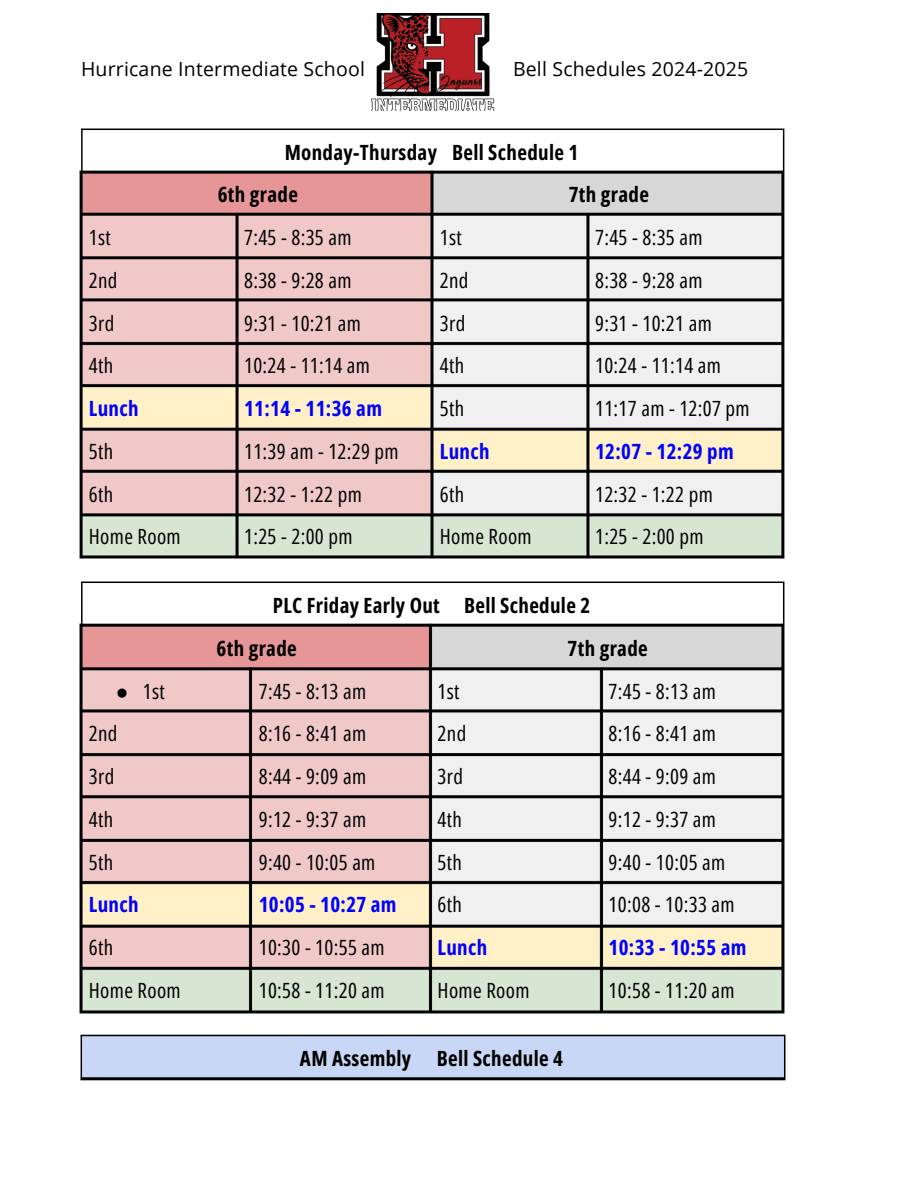
<style>
.page{position:relative;width:918px;height:1188px;background:#fff}
.page>*{position:absolute;margin:0;border:0;box-sizing:border-box;transform-origin:0 0}
.t1{font:21px "Open Sans Condensed";letter-spacing:.015em;color:#000}
.t2{font:700 21px "Open Sans Condensed";letter-spacing:.015em;color:#000}
.t3{font:700 21px "Open Sans Condensed";letter-spacing:.015em;color:#00f}
.t4{font:21px "Arimo";color:#000}
.t5{font:19.5px "Open Sans";letter-spacing:.01em;color:#000}
</style>
<div class="page">
<img style="left:371px;top:14px;width:124px;height:96px">
<img style="left:79px;top:128px;width:706px;height:431px">
<img style="left:79px;top:581px;width:706px;height:433px">
<img style="left:80px;top:1034px;width:706px;height:47px">
<p class="t5" style="left:81px;top:55px;width:285px">Hurricane Intermediate School</p>
<p class="t5" style="left:513px;top:55px;width:237px">Bell Schedules 2024-2025</p>
<p class="t2" style="left:285px;top:137px;width:154px">Monday-Thursday</p>
<p class="t2" style="left:452px;top:137px;width:128px">Bell Schedule 1</p>
<p class="t1" style="left:89px;top:223px;width:23px">1st</p>
<h1 class="t1" style="left:89px;top:266px;width:30px">2nd</h1>
<p class="t2" style="left:218px;top:180px;width:82px">6th grade</p>
<p class="t1" style="left:244px;top:223px;width:109px">7:45 - 8:35 am</p>
<p class="t1" style="left:244px;top:266px;width:109px">8:38 - 9:28 am</p>
<p class="t1" style="left:440px;top:223px;width:23px">1st</p>
<p class="t1" style="left:440px;top:266px;width:30px">2nd</p>
<p class="t2" style="left:569px;top:180px;width:82px">7th grade</p>
<p class="t1" style="left:595px;top:223px;width:109px">7:45 - 8:35 am</p>
<p class="t1" style="left:595px;top:266px;width:109px">8:38 - 9:28 am</p>
<h1 class="t1" style="left:89px;top:308px;width:27px">3rd</h1>
<p class="t1" style="left:244px;top:308px;width:118px">9:31 - 10:21 am</p>
<p class="t1" style="left:440px;top:308px;width:27px">3rd</p>
<h1 class="t1" style="left:595px;top:308px;width:118px">9:31 - 10:21 am</h1>
<p class="t1" style="left:89px;top:351px;width:26px">4th</p>
<p class="t3" style="left:89px;top:394px;width:51px">Lunch</p>
<h1 class="t1" style="left:244px;top:351px;width:127px">10:24 - 11:14 am</h1>
<p class="t3" style="left:244px;top:394px;width:139px">11:14 - 11:36 am</p>
<h1 class="t1" style="left:440px;top:351px;width:26px">4th</h1>
<h1 class="t1" style="left:440px;top:394px;width:26px">5th</h1>
<p class="t1" style="left:595px;top:351px;width:127px">10:24 - 11:14 am</p>
<p class="t1" style="left:595px;top:394px;width:156px">11:17 am - 12:07 pm</p>
<h1 class="t1" style="left:89px;top:437px;width:26px">5th</h1>
<p class="t1" style="left:89px;top:479px;width:26px">6th</p>
<p class="t1" style="left:244px;top:437px;width:156px">11:39 am - 12:29 pm</p>
<h1 class="t1" style="left:244px;top:479px;width:119px">12:32 - 1:22 pm</h1>
<p class="t3" style="left:440px;top:437px;width:51px">Lunch</p>
<h1 class="t1" style="left:440px;top:479px;width:26px">6th</h1>
<p class="t3" style="left:595px;top:437px;width:140px">12:07 - 12:29 pm</p>
<p class="t1" style="left:595px;top:479px;width:119px">12:32 - 1:22 pm</p>
<p class="t1" style="left:89px;top:522px;width:93px">Home Room</p>
<p class="t1" style="left:244px;top:522px;width:110px">1:25 - 2:00 pm</p>
<p class="t1" style="left:440px;top:522px;width:93px">Home Room</p>
<p class="t1" style="left:595px;top:522px;width:110px">1:25 - 2:00 pm</p>
<p class="t2" style="left:273px;top:591px;width:169px">PLC Friday Early Out</p>
<p class="t2" style="left:217px;top:633px;width:82px">6th grade</p>
<p class="t2" style="left:464px;top:591px;width:128px">Bell Schedule 2</p>
<p class="t2" style="left:568px;top:633px;width:82px">7th grade</p>
<p class="t4" style="left:116px;top:680px;width:14px">●</p>
<p class="t1" style="left:89px;top:719px;width:30px">2nd</p>
<h1 class="t1" style="left:89px;top:762px;width:27px">3rd</h1>
<p class="t1" style="left:89px;top:804px;width:26px">4th</p>
<p class="t1" style="left:89px;top:847px;width:26px">5th</p>
<p class="t1" style="left:143px;top:676px;width:23px">1st</p>
<p class="t3" style="left:89px;top:890px;width:51px">Lunch</p>
<p class="t1" style="left:259px;top:676px;width:109px">7:45 - 8:13 am</p>
<p class="t1" style="left:259px;top:719px;width:109px">8:16 - 8:41 am</p>
<p class="t1" style="left:259px;top:762px;width:109px">8:44 - 9:09 am</p>
<h1 class="t1" style="left:259px;top:804px;width:109px">9:12 - 9:37 am</h1>
<p class="t1" style="left:259px;top:847px;width:118px">9:40 - 10:05 am</p>
<p class="t3" style="left:259px;top:890px;width:139px">10:05 - 10:27 am</p>
<p class="t1" style="left:438px;top:676px;width:23px">1st</p>
<p class="t1" style="left:438px;top:719px;width:30px">2nd</p>
<h1 class="t1" style="left:438px;top:762px;width:27px">3rd</h1>
<h1 class="t1" style="left:438px;top:804px;width:26px">4th</h1>
<p class="t1" style="left:438px;top:847px;width:26px">5th</p>
<p class="t1" style="left:438px;top:890px;width:26px">6th</p>
<h1 class="t1" style="left:89px;top:933px;width:26px">6th</h1>
<p class="t1" style="left:259px;top:933px;width:127px">10:30 - 10:55 am</p>
<p class="t3" style="left:438px;top:933px;width:51px">Lunch</p>
<p class="t1" style="left:609px;top:676px;width:109px">7:45 - 8:13 am</p>
<p class="t1" style="left:609px;top:719px;width:109px">8:16 - 8:41 am</p>
<h1 class="t1" style="left:609px;top:762px;width:109px">8:44 - 9:09 am</h1>
<h1 class="t1" style="left:609px;top:804px;width:109px">9:12 - 9:37 am</h1>
<p class="t1" style="left:609px;top:847px;width:118px">9:40 - 10:05 am</p>
<h1 class="t1" style="left:609px;top:890px;width:127px">10:08 - 10:33 am</h1>
<p class="t3" style="left:609px;top:933px;width:139px">10:33 - 10:55 am</p>
<p class="t1" style="left:89px;top:975px;width:93px">Home Room</p>
<p class="t1" style="left:259px;top:975px;width:127px">10:58 - 11:20 am</p>
<p class="t1" style="left:438px;top:975px;width:93px">Home Room</p>
<h1 class="t1" style="left:609px;top:975px;width:127px">10:58 - 11:20 am</h1>
<p class="t2" style="left:300px;top:1044px;width:113px">AM Assembly</p>
<p class="t2" style="left:437px;top:1044px;width:128px">Bell Schedule 4</p>
</div>
